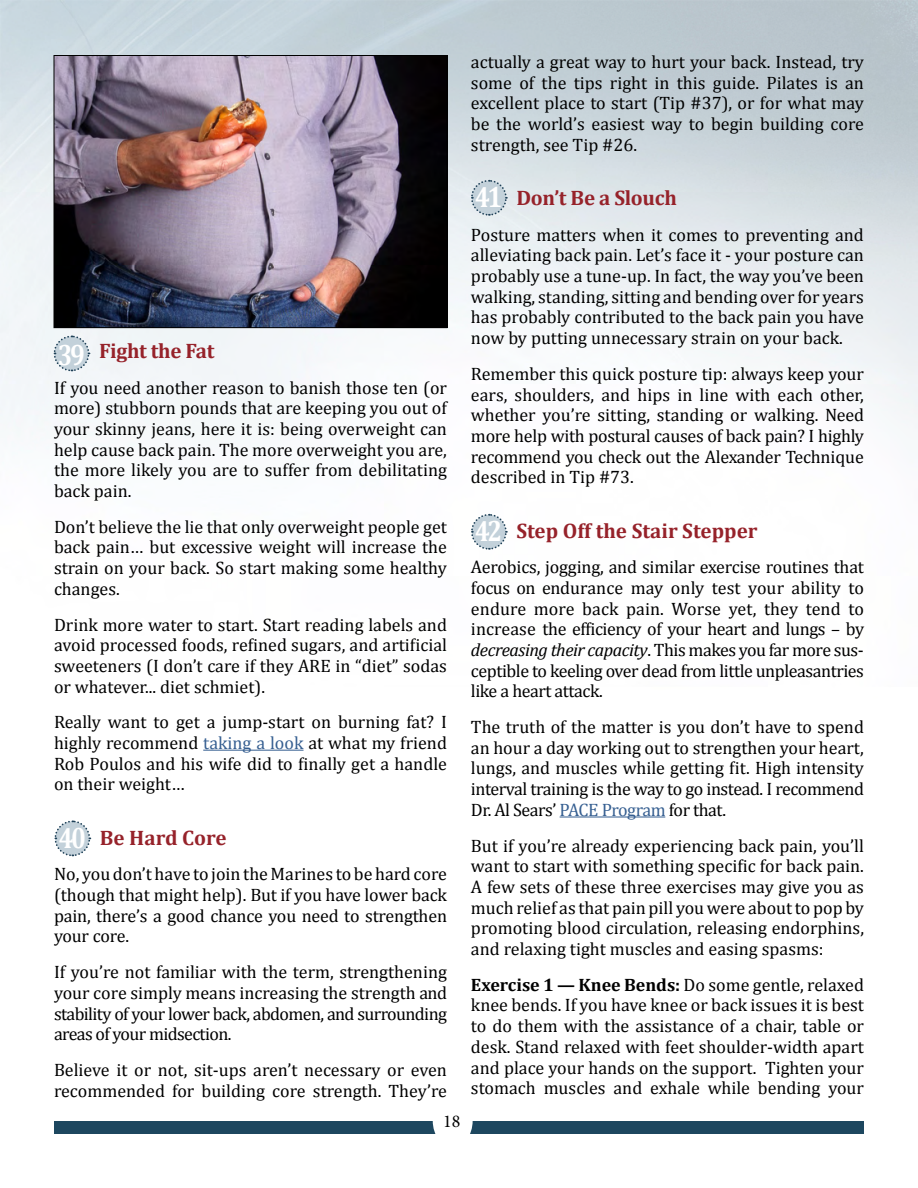
<style>
.page{position:relative;width:918px;height:1188px;background:#fff}
.page>*{position:absolute;margin:0;border:0;box-sizing:border-box;transform-origin:0 0}
.t1{font:700 29.55px "Cambria";letter-spacing:-.1em;color:#fff;scale:.85 1}
.t2{font:700 21px "Cambria";letter-spacing:-.01em;color:#96222a}
.t3{font:18px/20.7px "Cambria";color:#000;text-align:justify}
.t4{font:18px "Minion Pro";color:#000}
.s1{color:#365f91}
.s2{font-style:italic}
.s3{font-weight:700}
</style>
<div class="page">
<img style="left:0;top:0;width:918px;height:1122px">
<div style="left:54px;top:1122px;width:810px;height:12px;background:#1d475f"></div>
<div style="left:433px;top:1095px;width:40px;height:52px;background:#fff;border-radius:50%"></div>
<hr style="left:203px;top:750px;width:101px;height:1px;background:#365f91">
<hr style="left:560px;top:816px;width:105px;height:2px;background:#365f91">
<svg style="left:53px;top:335px;width:37px;height:37px"></svg>
<img style="left:56px;top:57px;width:389px;height:269px">
<div style="left:54px;top:55px;width:393px;height:273px;border:1px solid #000"></div>
<svg style="left:54px;top:820px;width:37px;height:37px"></svg>
<svg style="left:470px;top:179px;width:38px;height:38px"></svg>
<svg style="left:470px;top:513px;width:38px;height:38px"></svg>
<p class="t2" style="left:99px;top:338px;width:117px">Fight the Fat</p>
<p class="t3" style="left:54px;top:377px;width:395px">If you need another reason to banish those ten (or more) stubborn pounds that are keeping you out of your skinny jeans, here it is: being overweight can help cause back pain. The more overweight you are, the more likely you are to suffer from debilitating back pain.</p>
<p class="t3" style="left:54px;top:516px;width:394px">Don’t believe the lie that only overweight people get back pain… but excessive weight will increase the strain on your back. So start making some healthy changes.</p>
<p class="t3" style="left:54px;top:614px;width:395px">Drink more water to start. Start reading labels and avoid processed foods, refined sugars, and artificial sweeteners (I don’t care if they ARE in “diet” sodas or whatever... diet schmiet).</p>
<p class="t3" style="left:54px;top:712px;width:395px">Really want to get a jump-start on burning fat? I highly recommend <span class="s1">taking a look</span> at what my friend Rob Poulos and his wife did to finally get a handle on their weight…</p>
<p class="t2" style="left:100px;top:825px;width:128px">Be Hard Core</p>
<p class="t3" style="left:54px;top:864px;width:395px">No, you don’t have to join the Marines to be hard core (though that might help). But if you have lower back pain, there’s a good chance you need to strengthen your core.</p>
<p class="t3" style="left:54px;top:962px;width:395px">If you’re not familiar with the term, strengthening your core simply means increasing the strength and stability of your lower back, abdomen, and surrounding areas of your midsection.</p>
<p class="t3" style="left:54px;top:1059px;width:395px">Believe it or not, sit-ups aren’t necessary or even recommended for building core strength. They’re</p>
<h1 class="t1" style="left:58px;top:336px;width:34px">39</h1>
<h1 class="t1" style="left:59px;top:820px;width:34px">40</h1>
<p class="t4" style="left:443px;top:1110px;width:19px">18</p>
<p class="t3" style="left:471px;top:51px;width:395px">actually a great way to hurt your back. Instead, try some of the tips right in this guide. Pilates is an excellent place to start (Tip #37), or for what may be the world’s easiest way to begin building core strength, see Tip #26.</p>
<p class="t2" style="left:516px;top:185px;width:162px">Don’t Be a Slouch</p>
<p class="t3" style="left:471px;top:224px;width:395px">Posture matters when it comes to preventing and alleviating back pain. Let’s face it - your posture can probably use a tune-up. In fact, the way you’ve been walking, standing, sitting and bending over for years has probably contributed to the back pain you have now by putting unnecessary strain on your back.</p>
<p class="t3" style="left:471px;top:363px;width:395px">Remember this quick posture tip: always keep your ears, shoulders, and hips in line with each other, whether you’re sitting, standing or walking. Need more help with postural causes of back pain? I highly recommend you check out the Alexander Technique described in Tip #73.</p>
<p class="t2" style="left:516px;top:518px;width:243px">Step Off the Stair Stepper</p>
<p class="t3" style="left:471px;top:557px;width:395px">Aerobics, jogging, and similar exercise routines that focus on endurance may only test your ability to endure more back pain. Worse yet, they tend to increase the efficiency of your heart and lungs – by <span class="s2">decreasing their capacity</span>. This makes you far more sus&shy;ceptible to keeling over dead from little unpleasantries like a heart attack.</p>
<p class="t3" style="left:471px;top:717px;width:395px">The truth of the matter is you don’t have to spend an hour a day working out to strengthen your heart, lungs, and muscles while getting fit. High intensity interval training is the way to go instead. I recommend Dr. Al Sears’ <span class="s1">PACE Program</span> for that.</p>
<p class="t3" style="left:471px;top:835px;width:395px">But if you’re already experiencing back pain, you’ll want to start with something specific for back pain.<br>A few sets of these three exercises may give you as much relief as that pain pill you were about to pop by promoting blood circulation, releasing endorphins, and relaxing tight muscles and easing spasms:</p>
<p class="t3" style="left:471px;top:974px;width:395px"><span class="s3">Exercise 1 — Knee Bends:</span> Do some gentle, relaxed knee bends. If you have knee or back issues it is best to do them with the assistance of a chair, table or desk. Stand relaxed with feet shoulder-width apart and place your hands on the support. Tighten your stomach muscles and exhale while bending your</p>
<h1 class="t1" style="left:475px;top:179px;width:34px">41</h1>
<h1 class="t1" style="left:475px;top:513px;width:34px">42</h1>
</div>
